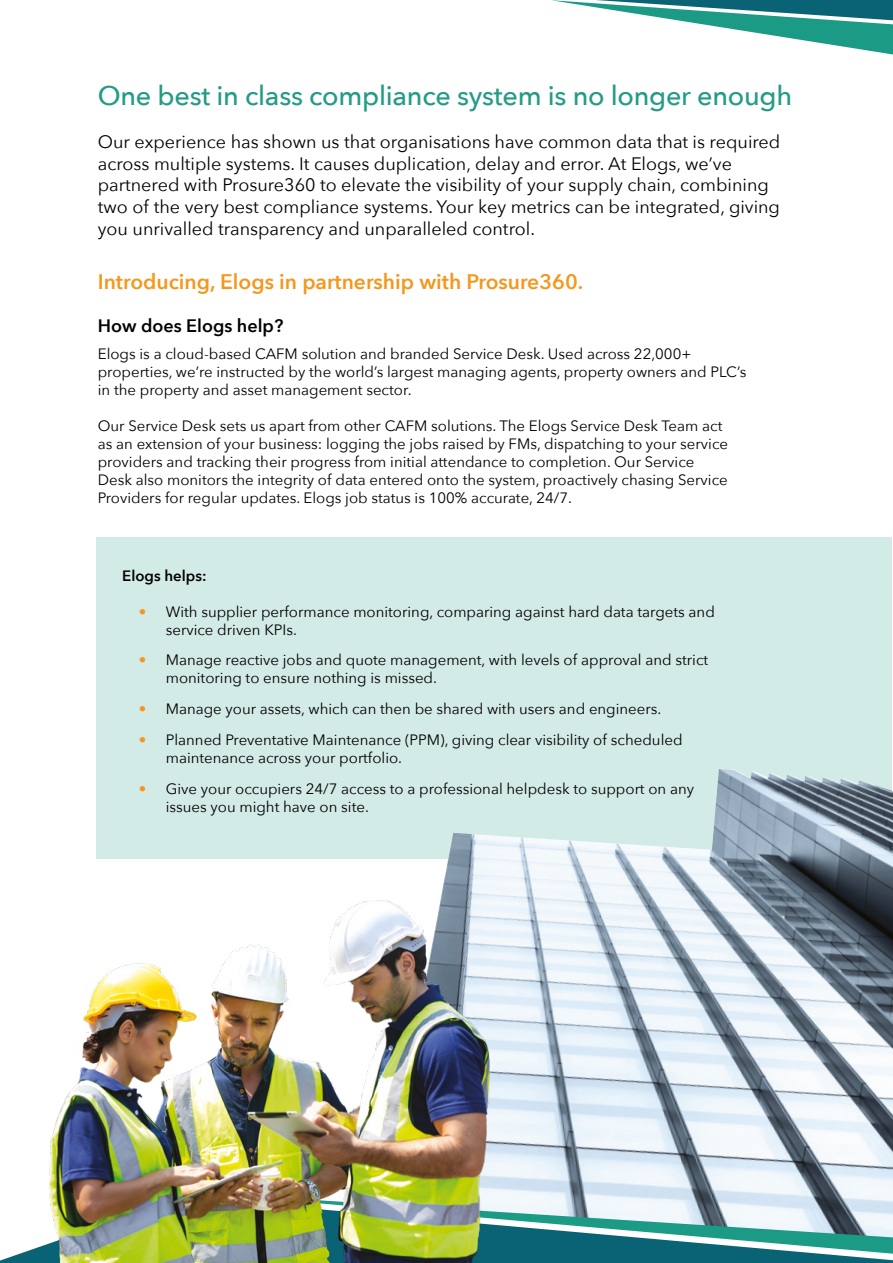
<style>
.page{position:relative;width:893px;height:1263px;background:#fff}
.page>*{position:absolute;margin:0;border:0;box-sizing:border-box;transform-origin:0 0}
.t1{font:500 27px "Avenir Next";letter-spacing:-.01em;color:#239b86}
.t2{font:600 21px "Avenir Next";color:#f4971d}
.t3{font:18px/21.6px "Avenir Next";color:#000}
.t4{font:600 18px "Avenir Next";color:#000}
.t5{font:15px/18px "Avenir Next";color:#000}
.t6{font:600 15px "Avenir Next";color:#000}
.s1{color:#f4971d}
</style>
<div class="page">
<div style="left:97px;top:537px;width:795px;height:322px;background:#d3ebe7"></div>
<img style="left:716px;top:769px;width:177px;height:423px">
<svg style="left:817px;top:1197px;width:76px;height:66px"></svg>
<svg style="left:551px;top:0;width:342px;height:54px"></svg>
<img style="left:0;top:801px;width:817px;height:462px">
<h1 class="t1" style="left:98px;top:73px;width:696px">One best in class compliance system is no longer enough</h1>
<p class="t3" style="left:98px;top:130px;width:684px">Our experience has shown us that organisations have common data that is required across multiple systems. It causes duplication, delay and error. At Elogs, we’ve partnered with Prosure360 to elevate the visibility of your supply chain, combining two of the very best compliance systems. Your key metrics can be integrated, giving you unrivalled transparency and unparalleled control.</p>
<h2 class="t2" style="left:98px;top:264px;width:487px">Introducing, Elogs in partnership with Prosure360.</h2>
<p class="t4" style="left:98px;top:310px;width:187px">How does Elogs help?</p>
<p class="t5" style="left:98px;top:344px;width:650px">Elogs is a cloud-based CAFM solution and branded Service Desk. Used across 22,000+ properties, we’re instructed by the world’s largest managing agents, property owners and PLC’s in the property and asset management sector.</p>
<p class="t5" style="left:98px;top:416px;width:632px">Our Service Desk sets us apart from other CAFM solutions. The Elogs Service Desk Team act as an extension of your business: logging the jobs raised by FMs, dispatching to your service providers and tracking their progress from initial attendance to completion. Our Service Desk also monitors the integrity of data entered onto the system, proactively chasing Service Providers for regular updates. Elogs job status is 100% accurate, 24/7.</p>
<p class="t6" style="left:122px;top:562px;width:86px">Elogs helps:</p>
<p class="t5" style="left:166px;top:602px;width:551px;text-indent:-27px"><span class="s1">•</span> With supplier performance monitoring, comparing against hard data targets and service driven KPIs.</p>
<p class="t5" style="left:166px;top:650px;width:544px;text-indent:-27px"><span class="s1">•</span> Manage reactive jobs and quote management, with levels of approval and strict monitoring to ensure nothing is missed.</p>
<p class="t5" style="left:139px;top:699px;width:524px"><span class="s1">•</span> Manage your assets, which can then be shared with users and engineers.</p>
<p class="t5" style="left:166px;top:730px;width:518px;text-indent:-27px"><span class="s1">•</span> Planned Preventative Maintenance (PPM), giving clear visibility of scheduled maintenance across your portfolio.</p>
<p class="t5" style="left:166px;top:779px;width:530px;text-indent:-27px"><span class="s1">•</span> Give your occupiers 24/7 access to a professional helpdesk to support on any issues you might have on site.</p>
</div>
